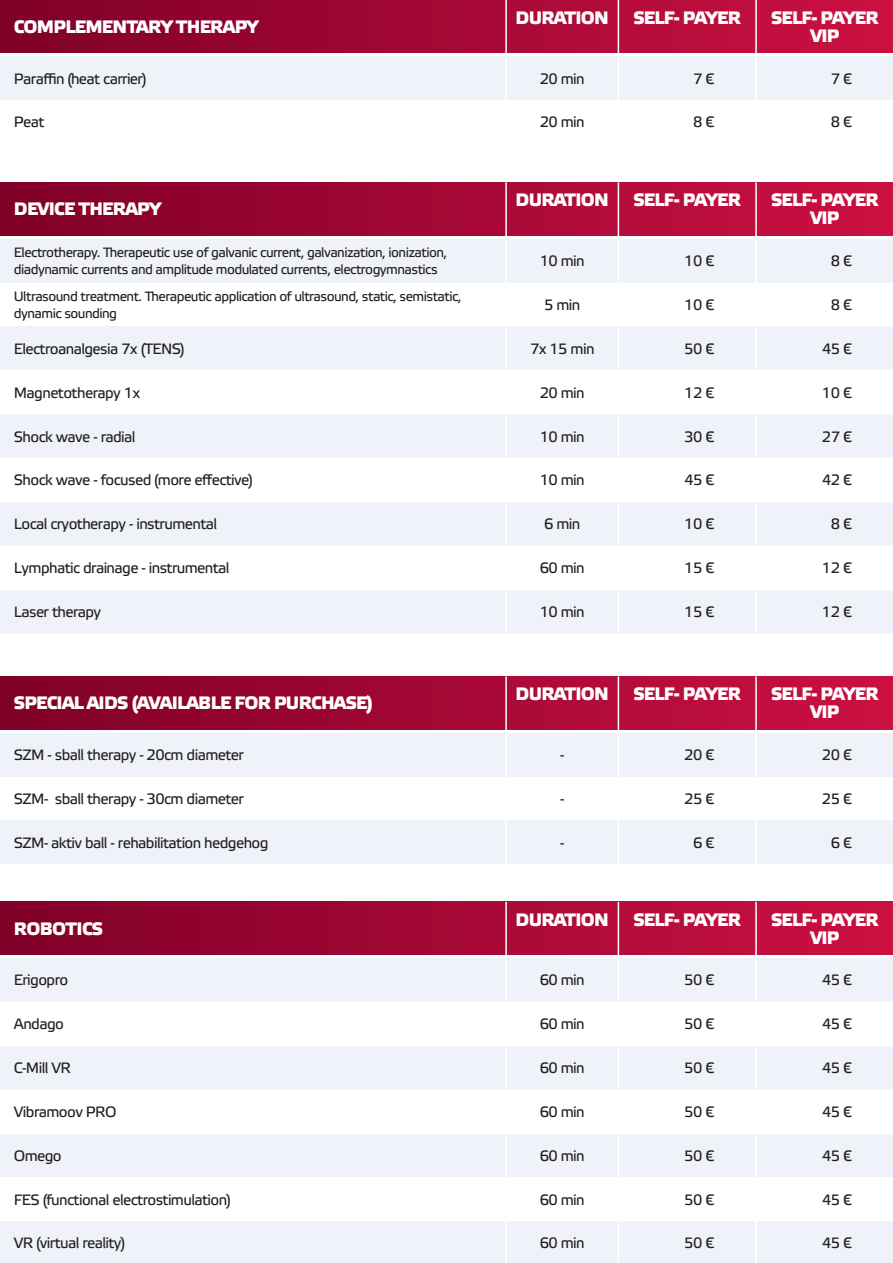
<style>
.page{position:relative;width:893px;height:1263px;background:#fff}
.page>*{position:absolute;margin:0;border:0;box-sizing:border-box;transform-origin:0 0}
.t1{font:700 18px/18px "Elektra Medium Pro";letter-spacing:-.04em;color:#fff;text-align:center}
.t2{font:15px "Elektra Text Pro";letter-spacing:-.04em;color:#231f20}
.t3{font:13.5px/16.5px "Elektra Text Pro";letter-spacing:-.04em;color:#231f20}
</style>
<div class="page">
<div style="left:0;top:56px;width:893px;height:44px;background:#eff2f9"></div>
<div style="left:0;top:0;width:893px;height:53px;background:linear-gradient(to right,#7f0028,#cb1142)"></div>
<div style="left:0;top:239px;width:893px;height:43px;background:#eff2f9"></div>
<div style="left:0;top:502px;width:893px;height:44px;background:#eff2f9"></div>
<div style="left:0;top:326px;width:893px;height:44px;background:#eff2f9"></div>
<div style="left:0;top:590px;width:893px;height:43px;background:#eff2f9"></div>
<div style="left:0;top:414px;width:893px;height:44px;background:#eff2f9"></div>
<div style="left:0;top:182px;width:893px;height:53px;background:linear-gradient(to right,#7f0028,#cb1142)"></div>
<div style="left:0;top:733px;width:893px;height:43px;background:#eff2f9"></div>
<div style="left:0;top:820px;width:893px;height:44px;background:#eff2f9"></div>
<div style="left:0;top:676px;width:893px;height:53px;background:linear-gradient(to right,#7f0028,#cb1142)"></div>
<div style="left:0;top:958px;width:893px;height:44px;background:#eff2f9"></div>
<div style="left:0;top:1046px;width:893px;height:44px;background:#eff2f9"></div>
<div style="left:0;top:1133px;width:893px;height:44px;background:#eff2f9"></div>
<div style="left:0;top:902px;width:893px;height:53px;background:linear-gradient(to right,#7f0028,#cb1142)"></div>
<div style="left:0;top:1221px;width:893px;height:42px;background:#eff2f9"></div>
<hr style="left:755px;top:0;width:2px;height:144px;background:#fff">
<hr style="left:755px;top:182px;width:2px;height:451px;background:#fff">
<hr style="left:755px;top:676px;width:2px;height:188px;background:#fff">
<hr style="left:618px;top:0;width:1px;height:144px;background:#fff">
<hr style="left:618px;top:182px;width:1px;height:451px;background:#fff">
<hr style="left:618px;top:676px;width:1px;height:188px;background:#fff">
<hr style="left:505px;top:0;width:2px;height:144px;background:#fff">
<hr style="left:505px;top:182px;width:2px;height:451px;background:#fff">
<hr style="left:505px;top:676px;width:2px;height:188px;background:#fff">
<hr style="left:755px;top:902px;width:2px;height:361px;background:#fff">
<hr style="left:618px;top:902px;width:1px;height:361px;background:#fff">
<hr style="left:505px;top:902px;width:2px;height:361px;background:#fff">
<p class="t1" style="left:14px;top:18px;width:246px">COMPLEMENTARY THERAPY</p>
<p class="t1" style="left:771px;top:9px;width:109px">SELF- PAYER<br>VIP</p>
<p class="t1" style="left:515px;top:9px;width:95px">DURATION</p>
<p class="t1" style="left:633px;top:9px;width:109px">SELF- PAYER</p>
<p class="t2" style="left:14px;top:70px;width:134px">Paraffin (heat carrier)</p>
<p class="t2" style="left:14px;top:114px;width:32px">Peat</p>
<p class="t2" style="left:540px;top:70px;width:47px">20 min</p>
<p class="t2" style="left:693px;top:70px;width:23px">7 €</p>
<p class="t2" style="left:831px;top:70px;width:23px">7 €</p>
<p class="t2" style="left:540px;top:114px;width:47px">20 min</p>
<p class="t2" style="left:693px;top:114px;width:23px">8 €</p>
<p class="t2" style="left:831px;top:114px;width:23px">8 €</p>
<p class="t1" style="left:14px;top:201px;width:149px">DEVICE THERAPY</p>
<p class="t1" style="left:771px;top:192px;width:109px">SELF- PAYER<br>VIP</p>
<p class="t1" style="left:515px;top:192px;width:95px">DURATION</p>
<p class="t1" style="left:633px;top:192px;width:109px">SELF- PAYER</p>
<p class="t3" style="left:14px;top:245px;width:435px">Electrotherapy. Therapeutic use of galvanic current, galvanization, ionization, diadynamic currents and amplitude modulated currents, electrogymnastics</p>
<p class="t2" style="left:540px;top:253px;width:47px">10 min</p>
<p class="t2" style="left:684px;top:253px;width:32px">10 €</p>
<p class="t2" style="left:831px;top:253px;width:23px">8 €</p>
<p class="t3" style="left:14px;top:289px;width:449px">Ultrasound treatment. Therapeutic application of ultrasound, static, semistatic, dynamic sounding</p>
<p class="t2" style="left:544px;top:297px;width:38px">5 min</p>
<p class="t2" style="left:684px;top:297px;width:32px">10 €</p>
<p class="t2" style="left:831px;top:297px;width:23px">8 €</p>
<p class="t2" style="left:14px;top:340px;width:172px">Electroanalgesia 7x (TENS)</p>
<p class="t2" style="left:530px;top:340px;width:66px">7x 15 min</p>
<p class="t2" style="left:684px;top:340px;width:32px">50 €</p>
<p class="t2" style="left:822px;top:340px;width:31px">45 €</p>
<p class="t2" style="left:14px;top:384px;width:128px">Magnetotherapy 1x</p>
<p class="t2" style="left:540px;top:384px;width:47px">20 min</p>
<p class="t2" style="left:684px;top:384px;width:32px">12 €</p>
<p class="t2" style="left:822px;top:384px;width:32px">10 €</p>
<p class="t2" style="left:14px;top:428px;width:123px">Shock wave - radial</p>
<p class="t2" style="left:540px;top:428px;width:47px">10 min</p>
<p class="t2" style="left:684px;top:428px;width:32px">30 €</p>
<p class="t2" style="left:822px;top:428px;width:32px">27 €</p>
<p class="t2" style="left:14px;top:472px;width:241px">Shock wave - focused (more effective)</p>
<p class="t2" style="left:540px;top:472px;width:47px">10 min</p>
<p class="t2" style="left:684px;top:472px;width:31px">45 €</p>
<p class="t2" style="left:822px;top:472px;width:31px">42 €</p>
<p class="t2" style="left:14px;top:516px;width:205px">Local cryotherapy - instrumental</p>
<p class="t2" style="left:544px;top:516px;width:38px">6 min</p>
<p class="t2" style="left:684px;top:516px;width:32px">10 €</p>
<p class="t2" style="left:831px;top:516px;width:23px">8 €</p>
<p class="t2" style="left:14px;top:560px;width:217px">Lymphatic drainage - instrumental</p>
<p class="t2" style="left:540px;top:560px;width:47px">60 min</p>
<p class="t2" style="left:684px;top:560px;width:32px">15 €</p>
<p class="t2" style="left:822px;top:560px;width:32px">12 €</p>
<p class="t2" style="left:14px;top:604px;width:89px">Laser therapy</p>
<p class="t2" style="left:540px;top:604px;width:47px">10 min</p>
<p class="t2" style="left:684px;top:604px;width:32px">15 €</p>
<p class="t2" style="left:822px;top:604px;width:32px">12 €</p>
<p class="t1" style="left:14px;top:695px;width:361px">SPECIAL AIDS (AVAILABLE FOR PURCHASE)</p>
<p class="t1" style="left:771px;top:686px;width:109px">SELF- PAYER<br>VIP</p>
<p class="t1" style="left:515px;top:686px;width:95px">DURATION</p>
<p class="t1" style="left:633px;top:686px;width:109px">SELF- PAYER</p>
<p class="t2" style="left:14px;top:747px;width:232px">SZM - sball therapy - 20cm diameter</p>
<p class="t2" style="left:560px;top:747px;width:6px">-</p>
<p class="t2" style="left:684px;top:747px;width:32px">20 €</p>
<p class="t2" style="left:822px;top:747px;width:32px">20 €</p>
<p class="t2" style="left:14px;top:791px;width:232px">SZM- sball therapy - 30cm diameter</p>
<p class="t2" style="left:560px;top:791px;width:6px">-</p>
<p class="t2" style="left:684px;top:791px;width:32px">25 €</p>
<p class="t2" style="left:822px;top:791px;width:32px">25 €</p>
<p class="t2" style="left:14px;top:834px;width:256px">SZM- aktiv ball - rehabilitation hedgehog</p>
<p class="t2" style="left:560px;top:834px;width:6px">-</p>
<p class="t2" style="left:693px;top:834px;width:23px">6 €</p>
<p class="t2" style="left:831px;top:834px;width:23px">6 €</p>
<p class="t1" style="left:14px;top:920px;width:91px">ROBOTICS</p>
<p class="t1" style="left:771px;top:911px;width:109px">SELF- PAYER<br>VIP</p>
<p class="t1" style="left:515px;top:911px;width:95px">DURATION</p>
<p class="t1" style="left:633px;top:911px;width:109px">SELF- PAYER</p>
<p class="t2" style="left:14px;top:972px;width:56px">Erigopro</p>
<p class="t2" style="left:540px;top:972px;width:47px">60 min</p>
<p class="t2" style="left:684px;top:972px;width:32px">50 €</p>
<p class="t2" style="left:822px;top:972px;width:31px">45 €</p>
<p class="t2" style="left:14px;top:1016px;width:52px">Andago</p>
<p class="t2" style="left:540px;top:1016px;width:47px">60 min</p>
<p class="t2" style="left:684px;top:1016px;width:32px">50 €</p>
<p class="t2" style="left:822px;top:1016px;width:31px">45 €</p>
<p class="t2" style="left:14px;top:1060px;width:58px">C-Mill VR</p>
<p class="t2" style="left:540px;top:1060px;width:47px">60 min</p>
<p class="t2" style="left:684px;top:1060px;width:32px">50 €</p>
<p class="t2" style="left:822px;top:1060px;width:31px">45 €</p>
<p class="t2" style="left:14px;top:1104px;width:104px">Vibramoov PRO</p>
<p class="t2" style="left:540px;top:1104px;width:47px">60 min</p>
<p class="t2" style="left:684px;top:1104px;width:32px">50 €</p>
<p class="t2" style="left:822px;top:1104px;width:31px">45 €</p>
<p class="t2" style="left:14px;top:1148px;width:49px">Omego</p>
<p class="t2" style="left:540px;top:1148px;width:47px">60 min</p>
<p class="t2" style="left:684px;top:1148px;width:32px">50 €</p>
<p class="t2" style="left:822px;top:1148px;width:31px">45 €</p>
<p class="t2" style="left:14px;top:1191px;width:218px">FES (functional electrostimulation)</p>
<p class="t2" style="left:540px;top:1191px;width:47px">60 min</p>
<p class="t2" style="left:684px;top:1191px;width:32px">50 €</p>
<p class="t2" style="left:822px;top:1191px;width:31px">45 €</p>
<p class="t2" style="left:14px;top:1235px;width:113px">VR (virtual reality)</p>
<p class="t2" style="left:540px;top:1235px;width:47px">60 min</p>
<p class="t2" style="left:684px;top:1235px;width:32px">50 €</p>
<p class="t2" style="left:822px;top:1235px;width:31px">45 €</p>
</div>
